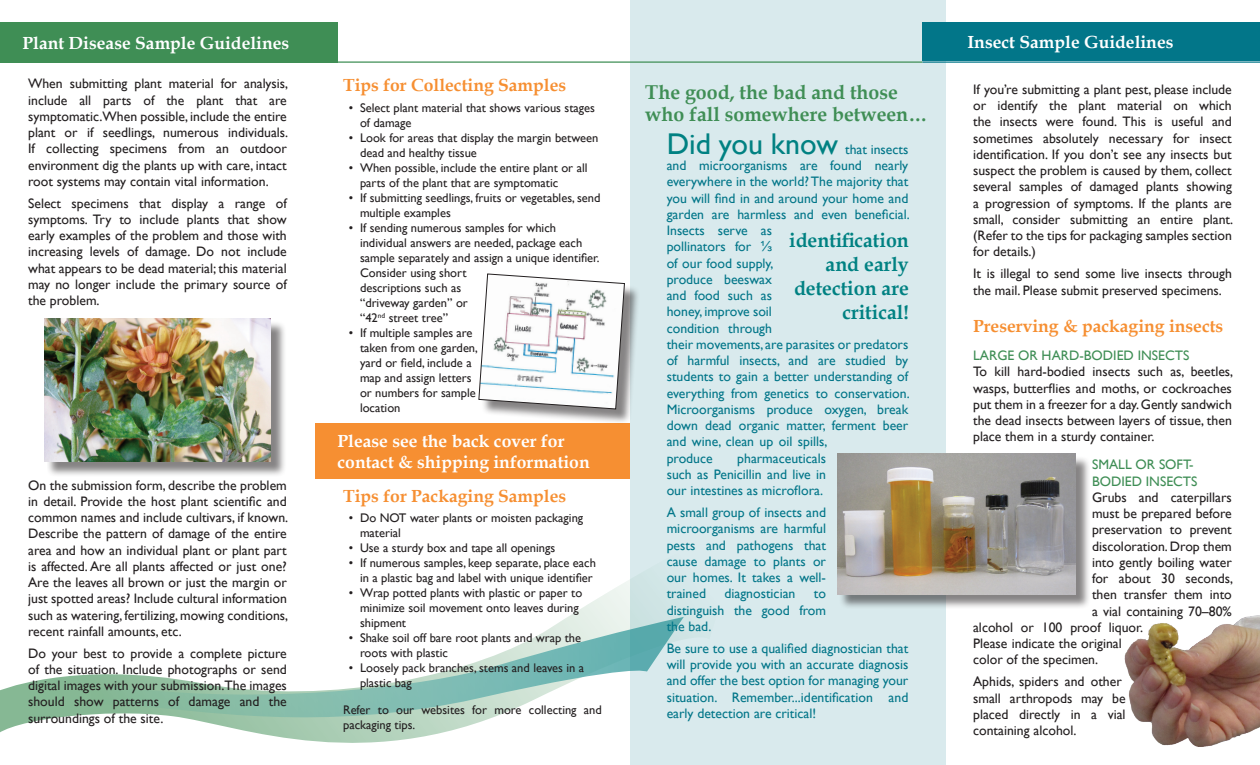
<style>
.page{position:relative;width:1260px;height:765px;background:#fff}
.page>*{position:absolute;margin:0;border:0;box-sizing:border-box;transform-origin:0 0}
.t1{font:700 20px/22.5px "Book Antiqua";color:#3f8e55}
.t2{font:700 20px/24px "Book Antiqua";color:#008182;text-align:right}
.t3{font:700 17.5px/21px "Book Antiqua";color:#fff}
.t4{font:700 17.5px "Book Antiqua";color:#f68f32}
.t5{font:13.75px/16.2px "Gill Sans";color:#231f20;text-align:justify}
.t6{font:13.75px/16.2px "Gill Sans";color:#027689;text-align:justify}
.t7{font:13.75px/16.5px "Gill Sans";color:#3f8e55}
.t8{font:12.5px/15px "Gill Sans";color:#231f20}
.s1{font-size:30px;color:#008182}
.s2{font-family:"Arial"}
</style>
<div class="page">
<svg style="left:0;top:580px;width:630px;height:163px"></svg>
<svg style="left:0;top:617px;width:630px;height:102px"></svg>
<div style="left:630px;top:0;width:315px;height:765px;background:#d9eaed"></div>
<hr style="left:338px;top:61px;width:584px;height:2px;background:#3f8e55">
<div style="left:0;top:22px;width:338px;height:41px;background:#3f8e55"></div>
<div style="left:922px;top:22px;width:338px;height:39px;background:#027689"></div>
<div style="left:47px;top:321px;width:239px;height:156px;background:#231f20;opacity:.55"></div>
<img style="left:45px;top:319px;width:226px;height:143px">
<img style="left:1124px;top:615px;width:136px;height:132px">
<div style="left:315px;top:423px;width:315px;height:56px;background:#f68f32"></div>
<div style="left:481px;top:276px;width:159px;height:148px;background:#231f20;opacity:.55"></div>
<svg style="left:479px;top:274px;width:146px;height:135px"></svg>
<div style="left:839px;top:456px;width:252px;height:154px;background:#231f20;opacity:.55"></div>
<img style="left:837px;top:454px;width:238px;height:140px">
<hr style="left:922px;top:61px;width:338px;height:2px;background:#027689">
<p class="t3" style="left:22px;top:32px;width:268px">Plant Disease Sample Guidelines</p>
<p class="t3" style="left:968px;top:32px;width:208px">Insect Sample Guidelines</p>
<p class="t5" style="left:28px;top:76px;width:262px">When submitting plant material for analysis, include all parts of the plant that are symptomatic.When possible, include the entire plant or if seedlings, numerous individuals.<br>If collecting specimens from an outdoor environment dig the plants up with care, intact root systems may contain vital information.</p>
<p class="t5" style="left:28px;top:195px;width:260px">Select specimens that display a range of symptoms. Try to include plants that show early examples of the problem and those with increasing levels of damage. Do not include what appears to be dead material; this material may no longer include the primary source of the problem.</p>
<p class="t5" style="left:28px;top:477px;width:262px">On the submission form, describe the problem in detail. Provide the host plant scientific and common names and include cultivars, if known.<br>Describe the pattern of damage of the entire area and how an individual plant or plant part is affected. Are all plants affected or just one?<br>Are the leaves all brown or just the margin or just spotted areas? Include cultural information such as watering, fertilizing, mowing conditions, recent rainfall amounts, etc.</p>
<p class="t5" style="left:28px;top:645px;width:260px">Do your best to provide a complete picture of the situation. Include photographs or send digital images with your submission.The images should show patterns of damage and the surroundings of the site.</p>
<p class="t4" style="left:343px;top:74px;width:225px">Tips for Collecting Samples</p>
<p class="t8" style="left:360px;top:101px;width:237px;text-indent:-11px">• Select plant material that shows various stages of damage</p>
<p class="t8" style="left:360px;top:131px;width:240px;text-indent:-11px">• Look for areas that display the margin between dead and healthy tissue</p>
<p class="t8" style="left:360px;top:161px;width:229px;text-indent:-11px">• When possible, include the entire plant or all parts of the plant that are symptomatic</p>
<p class="t8" style="left:360px;top:191px;width:242px;text-indent:-11px">• If submitting seedlings, fruits or vegetables, send multiple examples</p>
<p class="t8" style="left:360px;top:221px;width:241px;text-indent:-11px">• If sending numerous samples for which individual answers are needed, package each sample separately and assign a unique identifier.<br>Consider using short<br>descriptions such as<br>“driveway garden” or<br>“42<sup>nd</sup> street tree”</p>
<p class="t8" style="left:360px;top:326px;width:119px;text-indent:-11px">• If multiple samples are taken from one garden, yard or field, include a map and assign letters or numbers for sample location</p>
<p class="t3" style="left:338px;top:430px;width:254px">Please see the back cover for contact &amp; shipping information</p>
<p class="t4" style="left:343px;top:484px;width:225px">Tips for Packaging Samples</p>
<p class="t8" style="left:360px;top:511px;width:225px;text-indent:-11px">• Do NOT water plants or moisten packaging material</p>
<p class="t8" style="left:349px;top:541px;width:208px">• Use a sturdy box and tape all openings</p>
<p class="t8" style="left:349px;top:556px;width:249px;text-align:right">• If numerous samples, keep separate, place each in a plastic bag and label with unique identifier</p>
<p class="t8" style="left:360px;top:586px;width:224px;text-indent:-11px">• Wrap potted plants with plastic or paper to minimize soil movement onto leaves during shipment</p>
<p class="t8" style="left:360px;top:631px;width:223px;text-indent:-11px">• Shake soil off bare root plants and wrap the roots with plastic</p>
<p class="t8" style="left:360px;top:661px;width:226px;text-indent:-11px">• Loosely pack branches, stems and leaves in a plastic bag</p>
<p class="t8" style="left:343px;top:702px;width:260px">Refer to our websites for more collecting and packaging tips.</p>
<h1 class="t1" style="left:645px;top:81px;width:284px">The good, the bad and those who fall somewhere between…</h1>
<p class="t6" style="left:667px;top:141px;width:245px;text-align:left"><span class="s1">Did you know</span> that insects and microorganisms are found nearly everywhere in the world? The majority that you will find in and around your home and garden are harmless and even beneficial.<br>Insects serve as<br>pollinators for <span class="s2">⅓<br></span>of our food supply,<br>produce beeswax<br>and food such as<br>honey, improve soil<br>condition through<br>their movements, are parasites or predators of harmful insects, and are studied by students to gain a better understanding of everything from genetics to conservation.<br>Microorganisms produce oxygen, break down dead organic matter, ferment beer and wine, clean up oil spills,<br>produce</p>
<h1 class="t2" style="left:789px;top:228px;width:121px">identification and early detection are critical!</h1>
<p class="t6" style="left:667px;top:450px;width:161px;text-indent:71px">pharmaceuticals such as Penicillin and live in our intestines as microflora.</p>
<p class="t6" style="left:667px;top:505px;width:161px">A small group of insects and microorganisms are harmful pests and pathogens that cause damage to plants or our homes. It takes a well&shy;trained</p>
<p class="t6" style="left:725px;top:586px;width:72px">diagnostician</p>
<p class="t6" style="left:667px;top:586px;width:161px;text-indent:147px">to distinguish the good from the bad.</p>
<p class="t6" style="left:667px;top:640px;width:243px">Be sure to use a qualified diagnostician that will provide you with an accurate diagnosis and offer the best option for managing your situation. Remember...identification and early detection are critical!</p>
<p class="t5" style="left:973px;top:81px;width:262px">If you’re submitting a plant pest, please include or identify the plant material on which the insects were found. This is useful and sometimes absolutely necessary for insect identification. If you don’t see any insects but suspect the problem is caused by them, collect several samples of damaged plants showing a progression of symptoms. If the plants are small, consider submitting an entire plant. (Refer to the tips for packaging samples section for details.)</p>
<p class="t5" style="left:973px;top:266px;width:260px">It is illegal to send some live insects through the mail. Please submit preserved specimens.</p>
<p class="t4" style="left:973px;top:315px;width:252px">Preserving &amp; packaging insects</p>
<p class="t7" style="left:973px;top:348px;width:218px">Large or hard-bod ied insects</p>
<p class="t5" style="left:973px;top:364px;width:262px">To kill hard-bodied insects such as, beetles, wasps, butterflies and moths, or cockroaches put them in a freezer for a day. Gently sandwich the dead insects between layers of tissue, then place them in a sturdy container.</p>
<p class="t7" style="left:1092px;top:457px;width:107px">Small or soft&shy;bodied insects</p>
<p class="t5" style="left:1092px;top:489px;width:141px">Grubs and caterpillars</p>
<p class="t5" style="left:1092px;top:506px;width:141px">must be prepared before</p>
<p class="t5" style="left:1092px;top:522px;width:141px">preservation to prevent</p>
<p class="t5" style="left:1092px;top:538px;width:141px">discoloration. Drop them</p>
<p class="t5" style="left:1092px;top:554px;width:141px">into gently boiling water</p>
<p class="t5" style="left:1092px;top:571px;width:143px">for about 30 seconds,</p>
<p class="t5" style="left:1092px;top:587px;width:141px">then transfer them into</p>
<p class="t5" style="left:1092px;top:603px;width:141px">a vial containing 70–80%</p>
<p class="t5" style="left:973px;top:619px;width:172px">alcohol or 100 proof liquor.</p>
<p class="t5" style="left:973px;top:636px;width:150px">Please indicate the original</p>
<p class="t5" style="left:973px;top:652px;width:127px">color of the specimen.</p>
<p class="t5" style="left:973px;top:674px;width:154px;text-align:left">Aphids, spiders and other small arthropods may be placed directly in a vial containing alcohol.</p>
</div>
